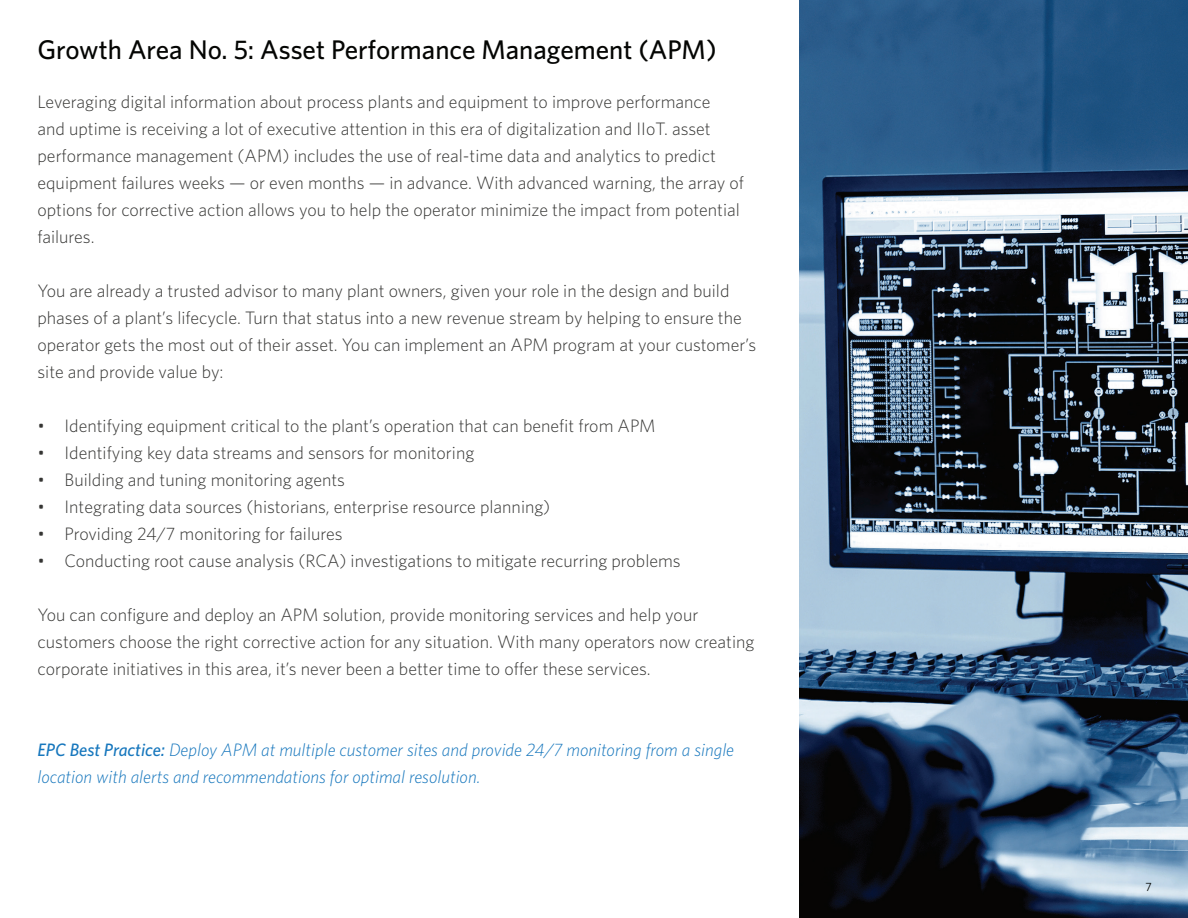
<style>
.page{position:relative;width:1188px;height:918px;background:#fff}
.page>*{position:absolute;margin:0;border:0;box-sizing:border-box;transform-origin:0 0}
.t1{font:500 27px "Whitney";color:#040503}
.t2{font:300 18px/27px "Whitney";color:#353533}
.t3{font:italic 300 18px/27px "Whitney";color:#1777bd}
.t4{font:12px "Whitney";color:#040503}
.s1{font-weight:500}
</style>
<div class="page">
<img style="left:800px;top:0;width:388px;height:918px">
<h1 class="t1" style="left:38px;top:33px;width:681px">Growth Area No. 5: Asset Performance Management (APM)</h1>
<p class="t2" style="left:38px;top:88px;width:708px">Leveraging digital information about process plants and equipment to improve performance<br>and uptime is receiving a lot of executive attention in this era of digitalization and IIoT. asset performance management (APM) includes the use of real-time data and analytics to predict equipment failures weeks — or even months — in advance. With advanced warning, the array of options for corrective action allows you to help the operator minimize the impact from potential failures.</p>
<p class="t2" style="left:38px;top:277px;width:720px">You are already a trusted advisor to many plant owners, given your role in the design and build phases of a plant’s lifecycle. Turn that status into a new revenue stream by helping to ensure the operator gets the most out of their asset. You can implement an APM program at your customer’s site and provide value by:</p>
<p class="t2" style="left:38px;top:412px;width:620px">• Identifying equipment critical to the plant’s operation that can benefit from APM</p>
<p class="t2" style="left:38px;top:439px;width:438px">• Identifying key data streams and sensors for monitoring</p>
<p class="t2" style="left:38px;top:466px;width:309px">• Building and tuning monitoring agents</p>
<p class="t2" style="left:38px;top:493px;width:514px">• Integrating data sources (historians, enterprise resource planning)</p>
<p class="t2" style="left:38px;top:520px;width:307px">• Providing 24/7 monitoring for failures</p>
<p class="t2" style="left:38px;top:547px;width:645px">• Conducting root cause analysis (RCA) investigations to mitigate recurring problems</p>
<p class="t2" style="left:38px;top:601px;width:719px">You can configure and deploy an APM solution, provide monitoring services and help your customers choose the right corrective action for any situation. With many operators now creating corporate initiatives in this area, it’s never been a better time to offer these services.</p>
<p class="t3" style="left:38px;top:736px;width:698px"><span class="s1">EPC Best Practice:</span> Deploy APM at multiple customer sites and provide 24/7 monitoring from a single location with alerts and recommendations for optimal resolution.</p>
<p class="t4" style="left:1146px;top:880px;width:8px">7</p>
</div>
